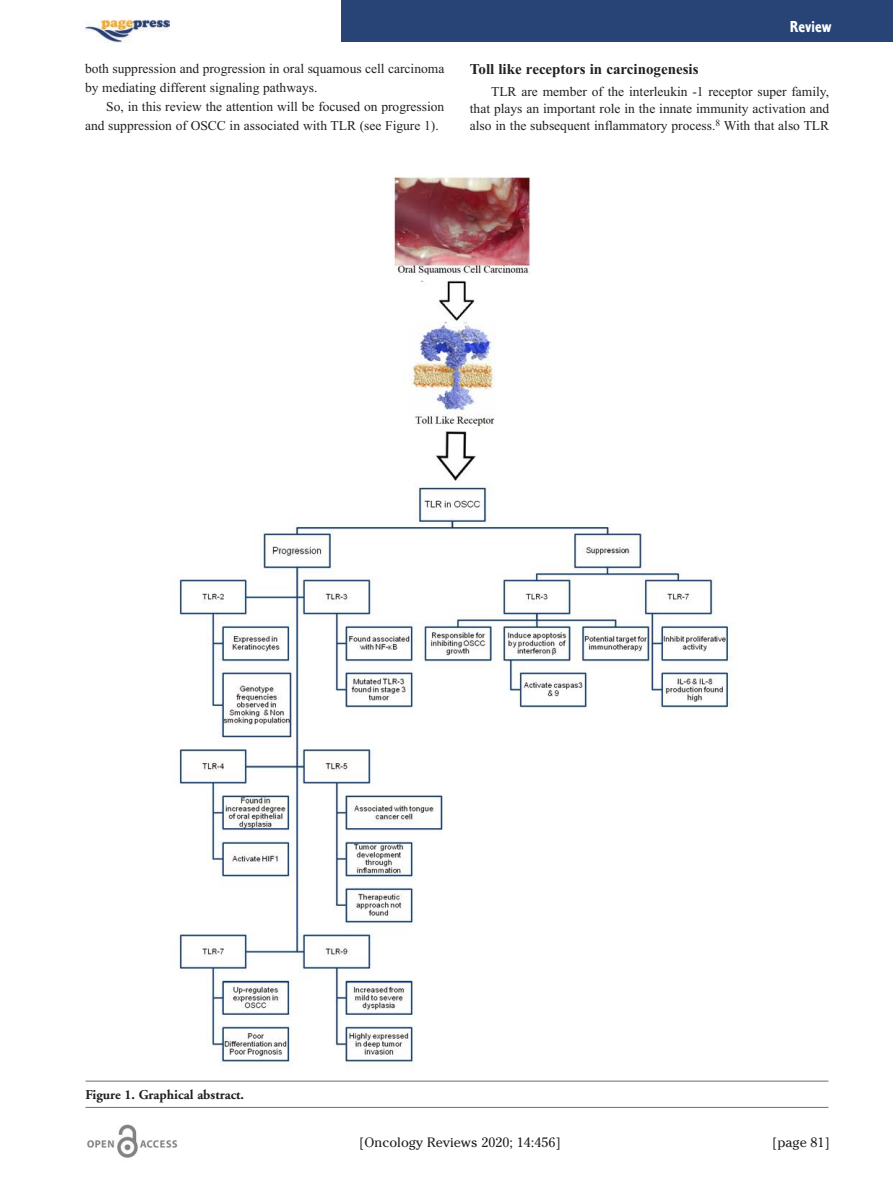
<style>
.page{position:relative;width:893px;height:1191px;background:#fff}
.page>*{position:absolute;margin:0;border:0;box-sizing:border-box;transform-origin:0 0}
.t1{font:16.5px "Corinthian Bold Condensed Plain";color:#fff}
.t2{font:700 15px "Times New Roman";color:#231f20}
.t3{font:13.5px/19px "Times New Roman";color:#231f20}
.t4{font:13.5px "Cheltenham";color:#231f20}
.t5{font:700 13.5px "Adobe Garamond";color:#231f20}
</style>
<div class="page">
<div style="left:342px;top:0;width:551px;height:41px;background:#284375"></div>
<img style="left:85px;top:19px;width:85px;height:24px">
<img style="left:87px;top:1124px;width:91px;height:34px">
<hr style="left:86px;top:1080px;width:742px;height:1px;background:#6c6d70">
<hr style="left:86px;top:1107px;width:742px;height:1px;background:#6c6d70">
<img style="left:177px;top:176px;width:559px;height:890px">
<p class="t3" style="left:85px;top:59px;width:361px">both suppression and progression in oral squamous cell carcinoma by mediating different signaling pathways.</p>
<p class="t3" style="left:85px;top:97px;width:361px;text-indent:21px">So, in this review the attention will be focused on progression and suppression of OSCC in associated with TLR (see Figure 1).</p>
<p class="t1" style="left:790px;top:21px;width:43px">Review</p>
<p class="t2" style="left:470px;top:60px;width:230px">Toll like receptors in carcinogenesis</p>
<p class="t3" style="left:470px;top:83px;width:361px;line-height:17px;text-align:justify;text-indent:21px">TLR are member of the interleukin -1 receptor super family, that plays an important role in the innate immunity activation and also in the subsequent inflammatory process.<sup>8</sup> With that also TLR</p>
<p class="t5" style="left:86px;top:1088px;width:160px">Figure 1. Graphical abstract.</p>
<p class="t4" style="left:359px;top:1134px;width:203px">[Oncology Reviews 2020; 14:456]</p>
<p class="t4" style="left:772px;top:1134px;width:59px">[page 81]</p>
</div>
